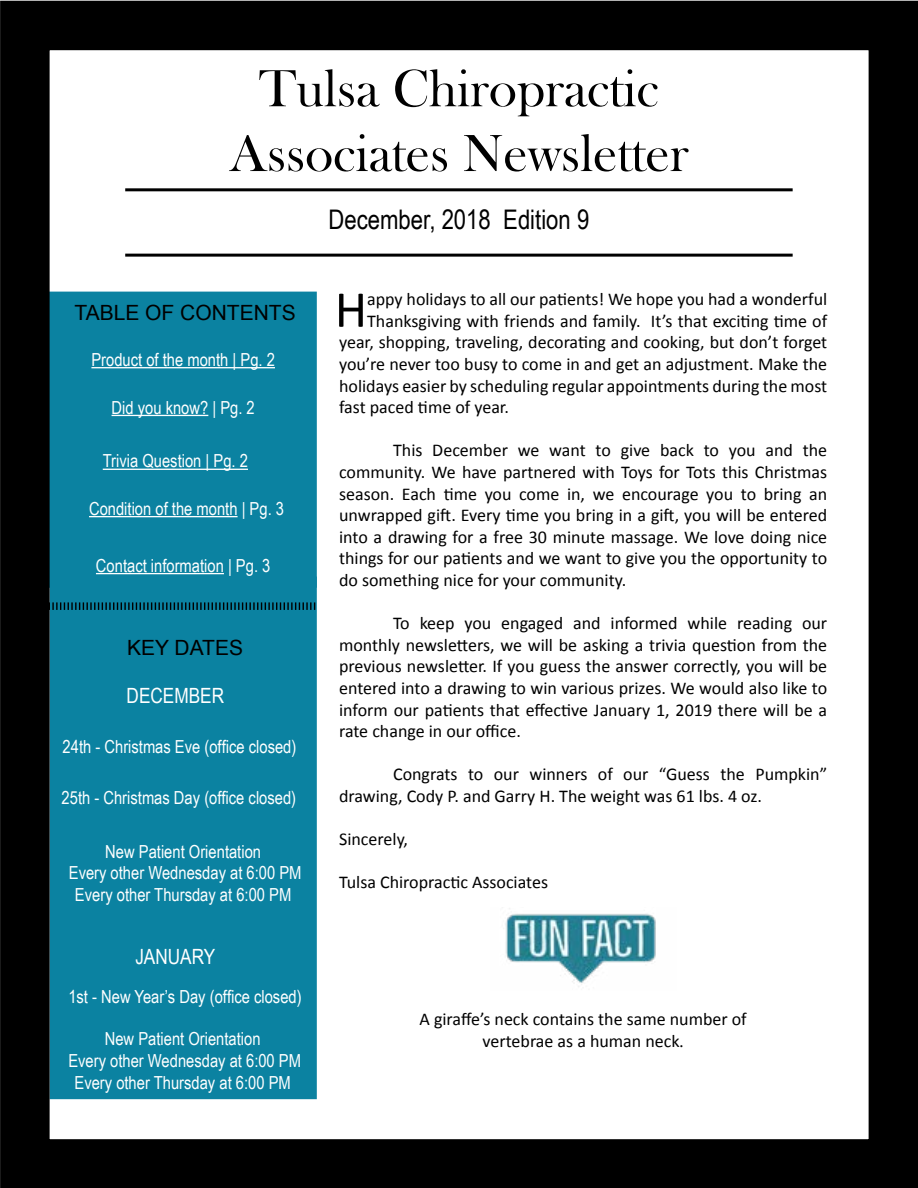
<style>
.page{position:relative;width:918px;height:1188px;background:#fff}
.page>*{position:absolute;margin:0;border:0;box-sizing:border-box;transform-origin:0 0}
.t1{font:54px/64.8px "Bask Old Face";color:#000;text-align:center}
.t2{font:52.05px "Calibri";color:#000}
.t3{font:27px "Arial Narrow";color:#000}
.t4{font:21px "Arial";color:#000}
.t5{font:21px "Arial Narrow";color:#fff}
.t6{font:18px/21.6px "Calibri";color:#000;text-align:justify}
.t7{font:18px/21.6px "Arial Narrow";color:#fff;text-align:center}
.s1{font-family:"Minion Pro"}
</style>
<div class="page">
<div style="left:50px;top:577px;width:267px;height:522px;background:#0b82a1;border:2px solid #0b82a1"></div>
<div style="left:28px;top:292px;width:289px;height:296px;background:#0b82a1;border:2px solid #0b82a1"></div>
<div style="left:0;top:1px;width:918px;height:1187px;border:50px solid #000"></div>
<hr style="left:125px;top:188px;width:668px;height:3px;background:#000">
<hr style="left:125px;top:254px;width:668px;height:3px;background:#000">
<hr style="left:91px;top:367px;width:184px;height:1px;background:#fff">
<hr style="left:112px;top:415px;width:96px;height:1px;background:#fff">
<hr style="left:103px;top:469px;width:145px;height:1px;background:#fff">
<hr style="left:89px;top:516px;width:149px;height:1px;background:#fff">
<hr style="left:96px;top:573px;width:128px;height:1px;background:#fff">
<img style="left:505px;top:908px;width:151px;height:79px">
<svg style="left:3px;top:602px;width:312px;height:8px"></svg>
<h1 class="t1" style="left:230px;top:57px;width:461px">Tulsa Chiropractic<br>Associates Newsletter</h1>
<h3 class="t3" style="left:328px;top:200px;width:262px">December, 2018 Edition 9</h3>
<p class="t4" style="left:74px;top:299px;width:223px">TABLE OF CONTENTS</p>
<p class="t7" style="left:91px;top:348px;width:185px">Product of the month | Pg. 2</p>
<p class="t7" style="left:112px;top:396px;width:145px">Did you know? | Pg. 2</p>
<p class="t7" style="left:103px;top:450px;width:147px">Trivia Question | Pg. 2</p>
<p class="t7" style="left:89px;top:497px;width:197px">Condition of the month | Pg. 3</p>
<p class="t7" style="left:96px;top:554px;width:176px">Contact information | Pg. 3</p>
<p class="t4" style="left:127px;top:634px;width:117px">KEY DATES</p>
<p class="t5" style="left:127px;top:680px;width:99px">DECEMBER</p>
<p class="t7" style="left:63px;top:735px;width:235px">24th - Christmas Eve (office closed)</p>
<p class="t7" style="left:62px;top:786px;width:236px">25th - Christmas Day (office closed)</p>
<p class="t7" style="left:69px;top:840px;width:234px">New Patient Orientation<br>Every other Wednesday at 6:00 PM<br>Every other Thursday at 6:00 PM</p>
<p class="t5" style="left:135px;top:941px;width:82px">JANUARY</p>
<p class="t7" style="left:68px;top:986px;width:235px">1st - New Year’s Day (office closed)</p>
<p class="t7" style="left:68px;top:1028px;width:234px">New Patient Orientation<br>Every other Wednesday at 6:00 PM<br>Every other Thursday at 6:00 PM</p>
<h2 class="t2" style="left:335px;top:277px;width:34px">H</h2>
<p class="t6" style="left:367px;top:288px;width:462px">appy holidays to all our patients! We hope you had a wonderful</p>
<p class="t6" style="left:367px;top:310px;width:462px">Thanksgiving with friends and family. It’s that exciting time of</p>
<p class="t6" style="left:339px;top:332px;width:490px">year, shopping, traveling, decorating and cooking, but don’t forget</p>
<p class="t6" style="left:339px;top:353px;width:490px">you’re never too busy to come in and get an adjustment. Make the</p>
<p class="t6" style="left:339px;top:375px;width:490px">holidays easier by scheduling regular appointments during the most</p>
<p class="t6" style="left:339px;top:396px;width:171px">fast paced time of year.</p>
<p class="t6" style="left:339px;top:440px;width:490px;text-indent:54px">This December we want to give back to you and the community. We have partnered with Toys for Tots this Christmas season. Each time you come in, we encourage you to bring an unwrapped gift. Every time you bring in a gift, you will be entered into a drawing for a free 30 minute massage. We love doing nice things for our patients and we want to give you the opportunity to do something nice for your community.</p>
<p class="t6" style="left:339px;top:612px;width:490px;text-indent:54px">To keep you engaged and informed while reading our monthly newsletters, we will be asking a trivia question from the previous newsletter. If you guess the answer correctly, you will be entered into a drawing to win various prizes. We would also like to inform our patients that effective January 1, 2019 there will be a rate change in our office.</p>
<p class="t6" style="left:339px;top:764px;width:490px;text-indent:54px">Congrats to our winners of our “Guess the Pumpkin” drawing, Cody P. and Garry H. The weight was 61 lbs. 4 oz.</p>
<p class="t6" style="left:339px;top:828px;width:70px">Sincerely,</p>
<p class="t6" style="left:339px;top:872px;width:210px">Tulsa Chiropractic Associates</p>
<p class="t6" style="left:420px;top:1009px;width:329px;text-align:center">A giraffe’s neck contains the same number of vertebrae as a human neck<span class="s1">.</span></p>
</div>
